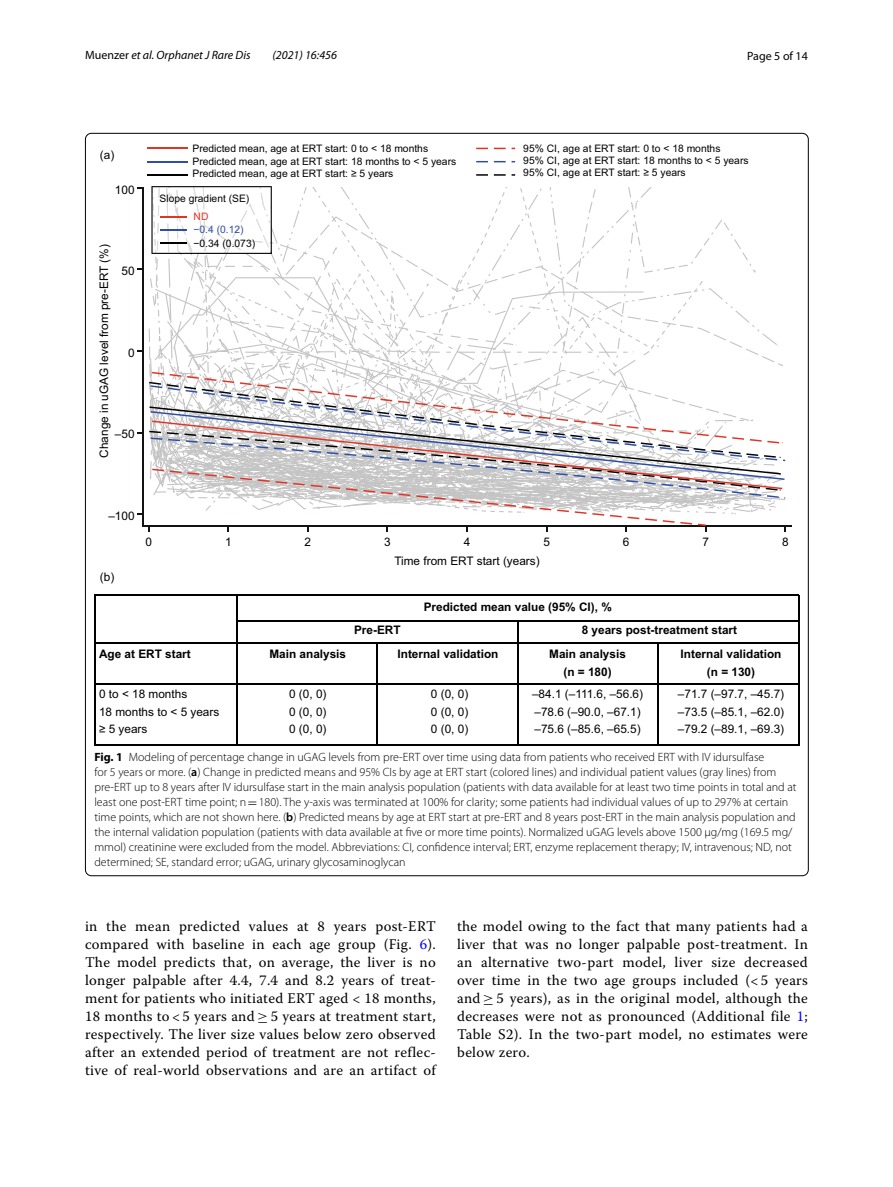
<style>
.page{position:relative;width:893px;height:1187px;background:#fff}
.page>*{position:absolute;margin:0;border:0;box-sizing:border-box;transform-origin:0 0}
.t1{font:14.7px/18px "Warnock Pro";letter-spacing:.02em;color:#000;text-align:justify}
.t2{font:300 12px/15px "Myriad Pro";color:#000}
.t3{font:italic 12px "Myriad Pro";color:#000}
.t4{font:12px "Myriad Pro";color:#000}
.t5{font:11.85px/17.7px "Arial";color:#000;text-align:justify}
.t6{font:700 11.85px/17.7px "Arial";color:#000;text-align:center}
.t7{font:10.35px/12.5px "Arial";color:#000}
.t8{font:10.35px "Arial";color:#2f4fa6}
.t9{font:10.35px "Arial";color:#e13524}
.s1{font-style:normal}
.s2{font-weight:700}
.s3{font-weight:600}
.s4{font-family:"MTSY";font-weight:400}
.s5{color:#00f}
.s6{font-family:"MTSY"}
</style>
<div class="page">
<hr style="left:142px;top:525px;width:650px;height:2px;background:#111212">
<hr style="left:95px;top:744px;width:704px;height:1px;background:#000">
<hr style="left:95px;top:683px;width:704px;height:2px;background:#000">
<hr style="left:95px;top:643px;width:704px;height:1px;background:#000">
<hr style="left:237px;top:620px;width:562px;height:1px;background:#000">
<hr style="left:95px;top:594px;width:704px;height:1px;background:#000">
<hr style="left:236px;top:595px;width:1px;height:150px;background:#000">
<hr style="left:94px;top:595px;width:1px;height:150px;background:#000">
<hr style="left:377px;top:643px;width:1px;height:102px;background:#000">
<hr style="left:517px;top:621px;width:1px;height:124px;background:#000">
<hr style="left:658px;top:643px;width:1px;height:102px;background:#000">
<hr style="left:798px;top:595px;width:1px;height:150px;background:#000">
<svg style="left:138px;top:148px;width:648px;height:383px"></svg>
<p class="t3" style="left:85px;top:48px;width:167px"><span class="s1">Muenzer</span> et al. Orphanet J Rare Dis</p>
<p class="t3" style="left:272px;top:48px;width:66px">(2021) 16:456</p>
<p class="t4" style="left:747px;top:48px;width:62px">Page 5 of 14</p>
<p class="t5" style="left:100px;top:146px;width:16px">(a)</p>
<p class="t5" style="left:115px;top:181px;width:21px">100</p>
<p class="t5" style="left:95px;top:457px;width:215px;rotate:-90deg">Change in uGAG level from pre-ERT (%)</p>
<p class="t5" style="left:121px;top:262px;width:15px">50</p>
<p class="t5" style="left:128px;top:344px;width:8px">0</p>
<p class="t5" style="left:115px;top:425px;width:21px">–50</p>
<p class="t7" style="left:192px;top:142px;width:265px">Predicted mean, age at ERT start: 0 to &lt; 18 months<br>Predicted mean, age at ERT start: 18 months to &lt; 5 years<br>Predicted mean, age at ERT start: ≥ 5 years</p>
<p class="t7" style="left:160px;top:192px;width:91px">Slope gradient (SE)</p>
<p class="t9" style="left:194px;top:209px;width:16px">ND</p>
<p class="t8" style="left:194px;top:223px;width:52px">−0.4 (0.12)</p>
<p class="t7" style="left:194px;top:237px;width:63px">−0.34 (0.073)</p>
<p class="t7" style="left:523px;top:142px;width:227px">95% CI, age at ERT start: 0 to &lt; 18 months<br>95% CI, age at ERT start: 18 months to &lt; 5 years<br>95% CI, age at ERT start: ≥ 5 years</p>
<p class="t5" style="left:108px;top:507px;width:28px">–100</p>
<p class="t5" style="left:100px;top:568px;width:16px">(b)</p>
<p class="t5" style="left:146px;top:533px;width:8px">0</p>
<p class="t5" style="left:225px;top:533px;width:8px">1</p>
<p class="t5" style="left:305px;top:533px;width:8px">2</p>
<p class="t5" style="left:384px;top:533px;width:8px">3</p>
<p class="t5" style="left:464px;top:533px;width:8px">4</p>
<p class="t5" style="left:543px;top:533px;width:8px">5</p>
<p class="t5" style="left:623px;top:533px;width:8px">6</p>
<p class="t5" style="left:702px;top:533px;width:8px">7</p>
<p class="t5" style="left:394px;top:552px;width:147px">Time from ERT start (years)</p>
<p class="t5" style="left:782px;top:533px;width:8px">8</p>
<p class="t6" style="left:99px;top:645px;width:93px">Age at ERT start</p>
<p class="t5" style="left:99px;top:685px;width:122px;text-align:left">0 to &lt; 18 months<br>18 months to &lt; 5 years ≥ 5 years</p>
<p class="t6" style="left:269px;top:645px;width:78px">Main analysis</p>
<p class="t5" style="left:289px;top:685px;width:39px">0 (0, 0)<br>0 (0, 0)<br>0 (0, 0)</p>
<p class="t6" style="left:424px;top:598px;width:190px">Predicted mean value (95% CI), %</p>
<p class="t6" style="left:397px;top:645px;width:102px">Internal validation</p>
<p class="t5" style="left:431px;top:685px;width:39px">0 (0, 0)<br>0 (0, 0)<br>0 (0, 0)</p>
<p class="t6" style="left:354px;top:621px;width:48px">Pre-ERT</p>
<p class="t6" style="left:582px;top:621px;width:157px">8 years post-treatment start</p>
<p class="t6" style="left:549px;top:645px;width:78px">Main analysis (n = 180)</p>
<p class="t5" style="left:532px;top:685px;width:113px;text-align:left">–84.1 (–111.6, –56.6) –78.6 (–90.0, –67.1) –75.6 (–85.6, –65.5)</p>
<p class="t6" style="left:681px;top:645px;width:102px">Internal validation (n = 130)</p>
<p class="t5" style="left:678px;top:685px;width:108px">–71.7 (–97.7, –45.7) –73.5 (–85.1, –62.0) –79.2 (–89.1, –69.3)</p>
<p class="t2" style="left:94px;top:750px;width:704px"><span class="s2">Fig. 1</span> Modeling of percentage change in uGAG levels from pre-ERT over time using data from patients who received ERT with IV idursulfase<br>for 5 years or more. (<span class="s3">a</span>) Change in predicted means and 95% CIs by age at ERT start (colored lines) and individual patient values (gray lines) from pre-ERT up to 8 years after IV idursulfase start in the main analysis population (patients with data available for at least two time points in total and at least one post-ERT time point; n<span class="s4">=</span>180). The y-axis was terminated at 100% for clarity; some patients had individual values of up to 297% at certain time points, which are not shown here. (<span class="s3">b</span>) Predicted means by age at ERT start at pre-ERT and 8 years post-ERT in the main analysis population and the internal validation population (patients with data available at five or more time points). Normalized uGAG levels above 1500 µg/mg (169.5 mg/ mmol) creatinine were excluded from the model. Abbreviations: CI, confidence interval; ERT, enzyme replacement therapy; IV, intravenous; ND, not determined; SE, standard error; uGAG, urinary glycosaminoglycan</p>
<p class="t1" style="left:85px;top:916px;width:352px">in the mean predicted values at 8 years post-ERT compared with baseline in each age group (Fig. <span class="s5">6</span>).<br>The model predicts that, on average, the liver is no longer palpable after 4.4, 7.4 and 8.2 years of treat&shy;ment for patients who initiated ERT aged &lt; 18 months, 18 months to &lt; 5 years and <span class="s6">≥</span> 5 years at treatment start, respectively. The liver size values below zero observed after an extended period of treatment are not reflec&shy;tive of real-world observations and are an artifact of</p>
<p class="t1" style="left:457px;top:916px;width:352px">the model owing to the fact that many patients had a liver that was no longer palpable post-treatment. In an alternative two-part model, liver size decreased over time in the two age groups included (&lt; 5 years and <span class="s6">≥</span> 5 years), as in the original model, although the decreases were not as pronounced (Additional file <span class="s5">1</span>; Table S2). In the two-part model, no estimates were below zero.</p>
</div>
